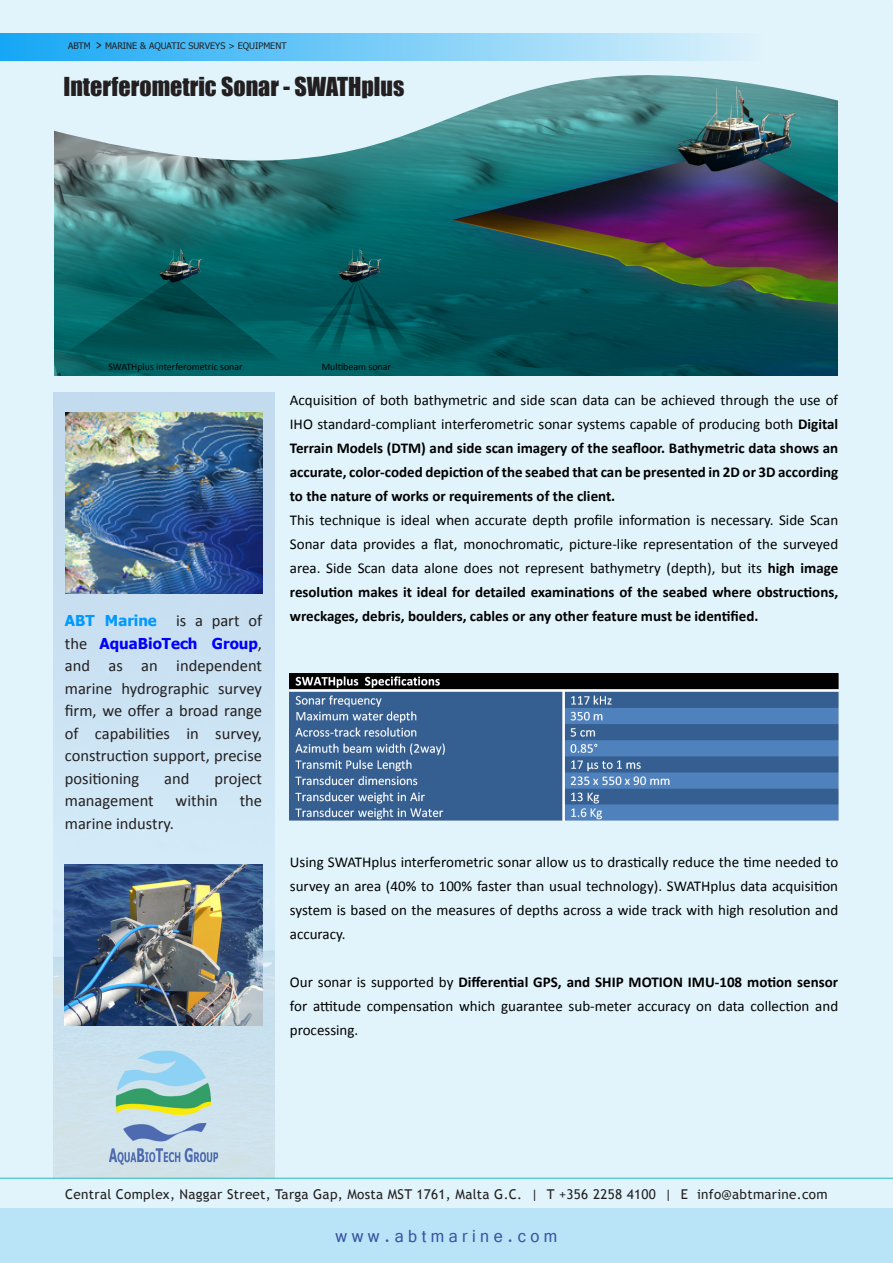
<style>
.page{position:relative;width:893px;height:1263px;background:#fff}
.page>*{position:absolute;margin:0;border:0;box-sizing:border-box;transform-origin:0 0}
.t1{font:24px "Impact";color:#231f20}
.t2{font:18.9px "Vrinda";letter-spacing:.25em;color:#3a53a3;scale:.95 1}
.t3{font:18px "Vrinda";color:#231f20}
.t4{font:16.5px/22.5px "Calibri";color:#231f20;text-align:justify}
.t5{font:15px/24px "Calibri";color:#000;text-align:justify}
.t6{font:700 15px/24px "Calibri";color:#000;text-align:justify}
.t7{font:700 15px/22.5px "Tahoma";color:#00f}
.t8{font:13.5px "Trebuchet MS";letter-spacing:.02em;color:#231f20}
.t9{font:9.9px "Calibri";color:#000}
.t10{font:9px "Tahoma";color:#231f20}
.s1{font-family:"OCRA Std"}
.s2{color:#09f}
.s3{font-family:"Calibri";font-weight:400;font-size:16.5px;color:#231f20}
.s4{font-weight:400}
.s5{font-weight:700}
</style>
<div class="page">
<div style="left:1px;top:69px;width:891px;height:1192px;background:#e1f4fc"></div>
<img style="left:54px;top:392px;width:220px;height:786px">
<img style="left:55px;top:266px;width:782px;height:110px">
<img style="left:0;top:0;width:893px;height:266px">
<div style="left:0;top:33px;width:763px;height:27px;background:linear-gradient(to right,#15a7f5,#def3fb)"></div>
<div style="left:0;top:1209px;width:893px;height:54px;background:#b9e4f7"></div>
<hr style="left:0;top:1178px;width:893px;height:1px;background:#21bdcc">
<img style="left:65px;top:865px;width:197px;height:160px">
<img style="left:90px;top:1050px;width:147px;height:115px">
<img style="left:65px;top:412px;width:197px;height:181px">
<img style="left:55px;top:246px;width:364px;height:121px">
<img style="left:290px;top:673px;width:549px;height:147px">
<p class="t10" style="left:68px;top:39px;width:220px">ABTM <span class="s1">&gt;</span> MARINE &amp; AQUATIC SURVEYS &gt; EQUIPMENT</p>
<p class="t3" style="left:2px;top:70px;width:461px">http://www.deepbluesurveys.com/img/capa/klein_3000.jpg</p>
<p class="t1" style="left:64px;top:68px;width:342px">Interferometric Sonar - SWATHplus</p>
<p class="t9" style="left:108px;top:360px;width:136px">SWATHplus interferometric sonar</p>
<p class="t9" style="left:322px;top:360px;width:71px">Multibeam sonar</p>
<p class="t7" style="left:65px;top:609px;width:199px"><span class="s2">ABT Marine</span> <span class="s3">is a part of the</span> AquaBioTech Group<span class="s3">,</span></p>
<p class="t4" style="left:65px;top:655px;width:199px">and as an independent marine hydrographic survey firm, we offer a broad range of capabilities in survey, construction support, precise positioning</p>
<p class="t4" style="left:164px;top:767px;width:27px">and</p>
<p class="t4" style="left:215px;top:767px;width:49px">project</p>
<p class="t4" style="left:65px;top:790px;width:90px">management</p>
<p class="t4" style="left:176px;top:790px;width:44px">within</p>
<p class="t4" style="left:240px;top:790px;width:24px">the</p>
<p class="t4" style="left:65px;top:812px;width:111px">marine industry.</p>
<p class="t6" style="left:290px;top:388px;width:550px"><span class="s4">Acquisition of both bathymetric and side scan data can be achieved through the use of IHO standard-compliant interferometric sonar systems capable of producing both</span> Digital Terrain Models (DTM) and side scan imagery of the seafloor. Bathymetric data shows an accurate, color-coded depiction of the seabed that can be presented in 2D or 3D according to the nature of works or requirements of the client.</p>
<p class="t5" style="left:290px;top:508px;width:550px">This technique is ideal when accurate depth profile information is necessary. Side Scan Sonar data provides a flat, monochromatic, picture-like representation of the surveyed area. Side Scan data alone does not represent bathymetry (depth), but its <span class="s5">high image resolution makes it ideal for detailed examinations of the seabed where obstructions, wreckages, debris, boulders, cables or any other feature must be identified.</span></p>
<p class="t5" style="left:290px;top:850px;width:550px">Using SWATHplus interferometric sonar allow us to drastically reduce the time needed to survey an area (40% to 100% faster than usual technology). SWATHplus data acquisition system is based on the measures of depths across a wide track with high resolution and accuracy.</p>
<p class="t5" style="left:290px;top:970px;width:550px">Our sonar is supported by <span class="s5">Differential GPS, and SHIP MOTION IMU-108 motion sensor </span>for attitude compensation which guarantee sub-meter accuracy on data collection and processing.</p>
<p class="t8" style="left:65px;top:1186px;width:764px">Central Complex, Naggar Street, Targa Gap, Mosta MST 1761, Malta G.C. | T +356 2258 4100 | E info@abtmarine.com</p>
<p class="t2" style="left:336px;top:1223px;width:235px">www.abtmarine.com</p>
</div>
